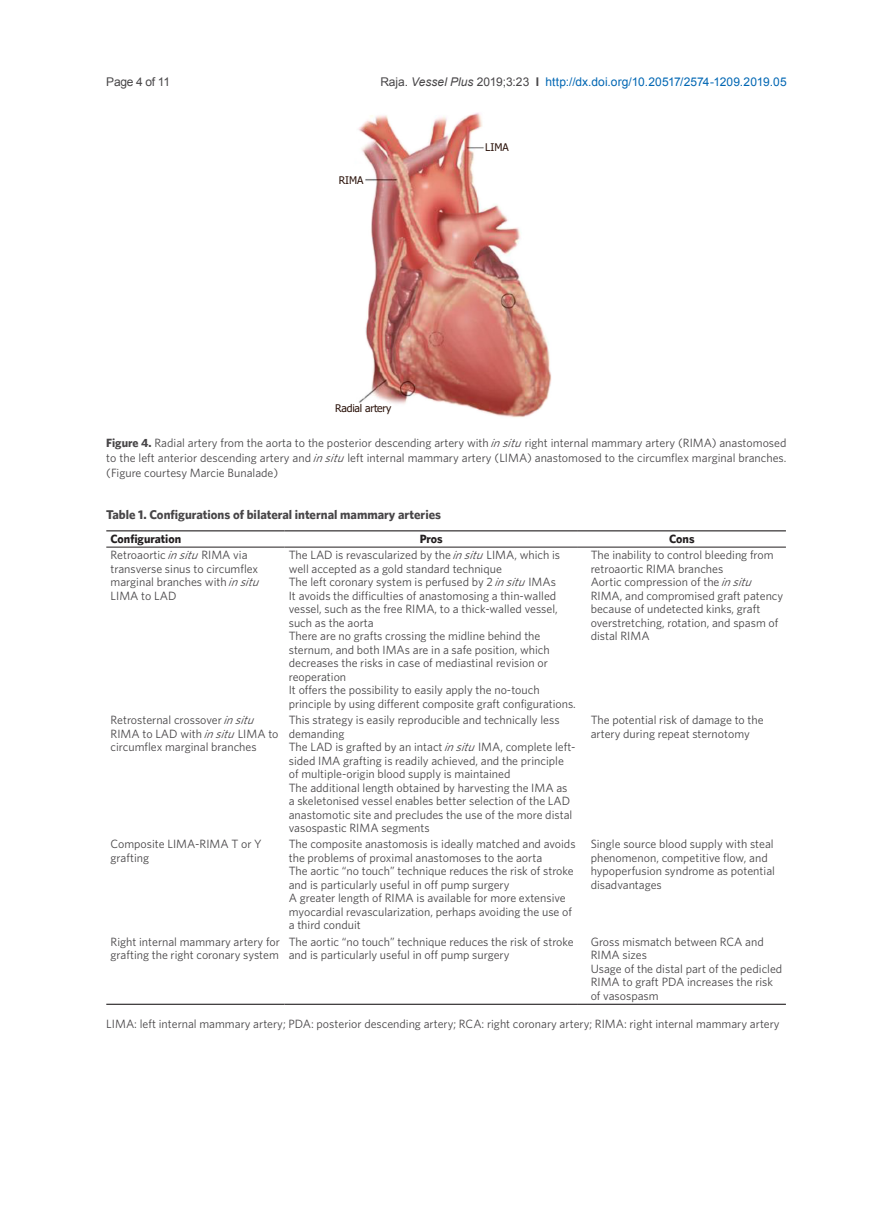
<style>
.page{position:relative;width:893px;height:1212px;background:#fff}
.page>*{position:absolute;margin:0;border:0;box-sizing:border-box;transform-origin:0 0}
.t1{font:700 12.75px "Whitney";color:#484648}
.t2{font:12px/13.5px "Whitney";color:#484648}
.t3{font:12px "Arial";letter-spacing:.005em;color:#0166b3}
.t4{font:700 12px "Whitney";color:#231f20}
.t5{font:12px "Arial";letter-spacing:-.025em;color:#484648}
.t6{font:10.5px "Tahoma";letter-spacing:-.02em;color:#2d150d}
.s1{color:#484648}
.s2{font-style:italic;color:#484648}
.s3{font-weight:700;color:#484648}
.s4{font-weight:700}
.s5{font-style:italic}
</style>
<div class="page">
<hr style="left:106px;top:1004px;width:179px;height:1px;background:#231f20">
<hr style="left:285px;top:1004px;width:293px;height:1px;background:#231f20">
<hr style="left:578px;top:1004px;width:208px;height:1px;background:#231f20">
<hr style="left:106px;top:530px;width:179px;height:1px;background:#231f20">
<hr style="left:285px;top:530px;width:293px;height:1px;background:#231f20">
<hr style="left:578px;top:530px;width:208px;height:1px;background:#231f20">
<hr style="left:106px;top:547px;width:179px;height:1px;background:#231f20">
<hr style="left:285px;top:547px;width:293px;height:1px;background:#231f20">
<hr style="left:578px;top:547px;width:208px;height:1px;background:#231f20">
<img style="left:358px;top:113px;width:194px;height:305px">
<p class="t5" style="left:106px;top:73px;width:65px">Page 4 of 11</p>
<p class="t3" style="left:380px;top:73px;width:408px"><span class="s1">Raja.</span> <span class="s2">Vessel Plus</span> <span class="s1">2019;3:23</span> <span class="s3">I</span> http://dx.doi.org/10.20517/2574-1209.2019.05</p>
<p class="t6" style="left:339px;top:173px;width:26px">RIMA</p>
<p class="t6" style="left:335px;top:401px;width:58px">Radial artery</p>
<p class="t6" style="left:485px;top:140px;width:25px">LIMA</p>
<p class="t2" style="left:106px;top:435px;width:682px;line-height:15px;text-align:justify"><span class="s4">Figure 4.</span> Radial artery from the aorta to the posterior descending artery with <span class="s5">insitu</span> right internal mammary artery (RIMA) anastomosed to the left anterior descending artery and <span class="s5">insitu</span> left internal mammary artery (LIMA) anastomosed to the circumflex marginal branches. (Figure courtesy Marcie Bunalade)</p>
<p class="t1" style="left:106px;top:507px;width:336px">Table 1. Configurations of bilateral internal mammary arteries</p>
<p class="t4" style="left:111px;top:532px;width:72px">Configuration</p>
<p class="t4" style="left:420px;top:532px;width:25px">Pros</p>
<p class="t4" style="left:669px;top:532px;width:27px">Cons</p>
<p class="t2" style="left:111px;top:548px;width:154px">Retroaortic <span class="s5">insitu</span> RIMA via transverse sinus to circumflex marginal branches with <span class="s5">insitu<br></span>LIMA to LAD</p>
<p class="t2" style="left:289px;top:548px;width:289px">The LAD is revascularized by the <span class="s5">insitu</span> LIMA, which is well accepted as a gold standard technique<br>The left coronary system is perfused by 2 <span class="s5">insitu</span> IMAs<br>It avoids the difficulties of anastomosing a thin-walled vessel, such as the free RIMA, to a thick-walled vessel, such as the aorta<br>There are no grafts crossing the midline behind the sternum, and both IMAs are in a safe position, which decreases the risks in case of mediastinal revision or reoperation<br>It offers the possibility to easily apply the no-touch principle by using different composite graft configurations.</p>
<p class="t2" style="left:591px;top:548px;width:194px">The inability to control bleeding from retroaortic RIMA branches<br>Aortic compression of the <span class="s5">insitu<br></span>RIMA, and compromised graft patency because of undetected kinks, graft overstretching, rotation, and spasm of distal RIMA</p>
<p class="t2" style="left:111px;top:713px;width:169px">Retrosternal crossover <span class="s5">insitu<br></span>RIMA to LAD with <span class="s5">insitu</span> LIMA to circumflex marginal branches</p>
<p class="t2" style="left:289px;top:713px;width:288px">This strategy is easily reproducible and technically less demanding<br>The LAD is grafted by an intact <span class="s5">insitu</span> IMA, complete left&shy;sided IMA grafting is readily achieved, and the principle of multiple-origin blood supply is maintained<br>The additional length obtained by harvesting the IMA as a skeletonised vessel enables better selection of the LAD anastomotic site and precludes the use of the more distal vasospastic RIMA segments</p>
<p class="t2" style="left:591px;top:713px;width:175px">The potential risk of damage to the artery during repeat sternotomy</p>
<p class="t2" style="left:111px;top:837px;width:153px">Composite LIMA-RIMA T or Y grafting</p>
<p class="t2" style="left:289px;top:837px;width:288px">The composite anastomosis is ideally matched and avoids the problems of proximal anastomoses to the aorta<br>The aortic “no touch” technique reduces the risk of stroke and is particularly useful in off pump surgery<br>A greater length of RIMA is available for more extensive myocardial revascularization, perhaps avoiding the use of a third conduit</p>
<p class="t2" style="left:591px;top:837px;width:186px">Single source blood supply with steal phenomenon, competitive flow, and hypoperfusion syndrome as potential disadvantages</p>
<p class="t2" style="left:111px;top:934px;width:171px">Right internal mammary artery for grafting the right coronary system</p>
<p class="t2" style="left:289px;top:934px;width:286px">The aortic “no touch” technique reduces the risk of stroke and is particularly useful in off pump surgery</p>
<p class="t2" style="left:591px;top:934px;width:193px">Gross mismatch between RCA and<br>RIMA sizes<br>Usage of the distal part of the pedicled<br>RIMA to graft PDA increases the risk of vasospasm</p>
<p class="t2" style="left:106px;top:1016px;width:675px">LIMA: left internal mammary artery; PDA: posterior descending artery; RCA: right coronary artery; RIMA: right internal mammary artery</p>
</div>
